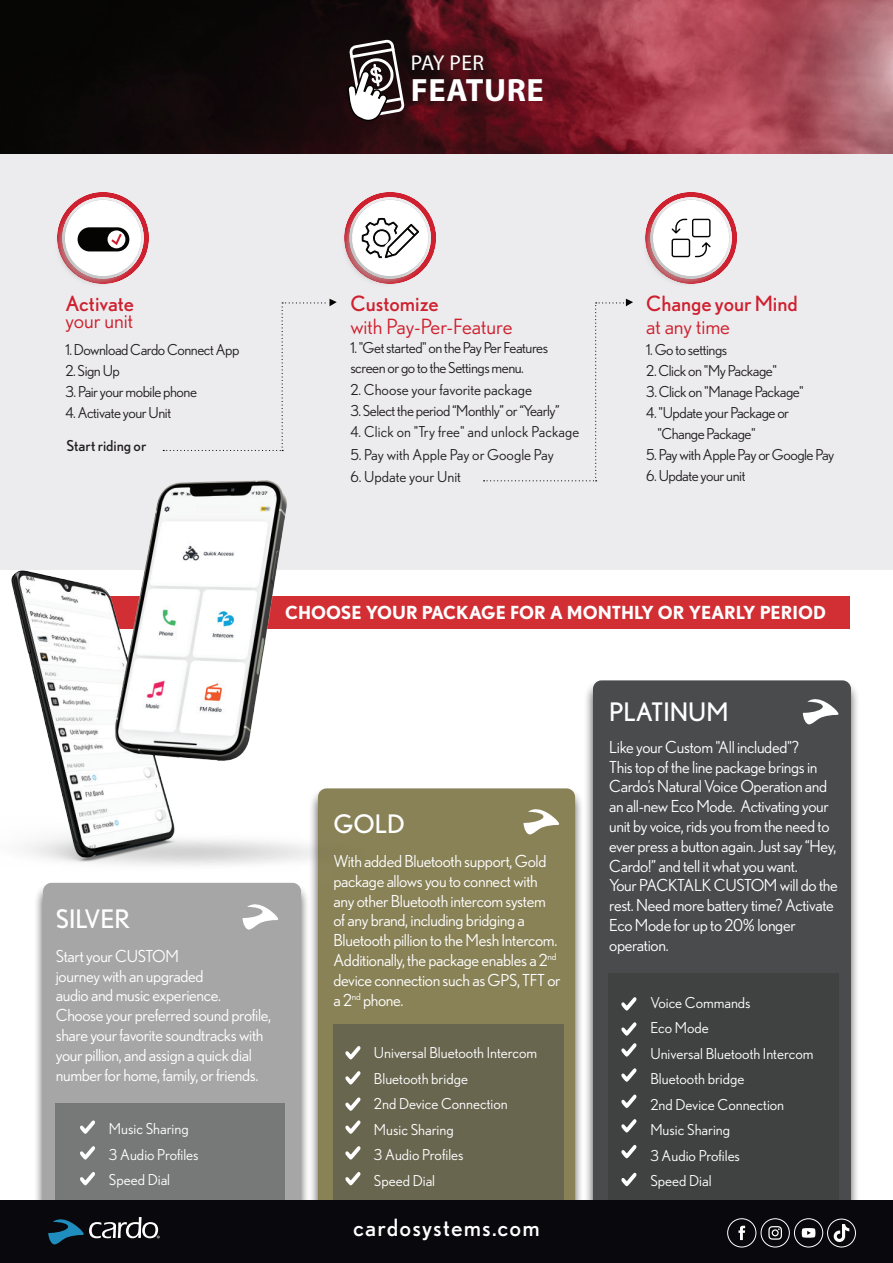
<style>
.page{position:relative;width:893px;height:1263px;background:#fff}
.page>*{position:absolute;margin:0;border:0;box-sizing:border-box;transform-origin:0 0}
.t1{font:700 32.4px "Myriad Pro";letter-spacing:.02em;color:#fff}
.t2{font:25.5px "Nobel";color:#fff}
.t3{font:23.7px "Nobel";letter-spacing:.05em;color:#fff}
.t4{font:21.6px "Myriad Pro";letter-spacing:-.02em;color:#fff}
.t5{font:21px "Nobel";color:#cf202f}
.t6{font:21px "Nobel";color:#cf202f}
.t7{font:700 18px "Nobel";color:#fff}
.t8{font:16.5px/19.8px "Nobel";letter-spacing:-.02em;color:#fff}
.t9{font:15px/19.5px "Nobel";letter-spacing:-.03em;color:#231f20}
.t10{font:15px/25.5px "Nobel";color:#fff}
.t11{font:15px "Nobel";color:#231f20}
.t12{font:15px "Nobel";letter-spacing:.01em;color:#231f20}
.t13{font:15px "Nobel";color:#231f20}
</style>
<div class="page">
<div style="left:0;top:136px;width:893px;height:434px;background:#ececee"></div>
<div style="left:43px;top:596px;width:807px;height:33px;background:#d22f34"></div>
<img style="left:0;top:0;width:893px;height:153px">
<div style="left:34px;top:882px;width:276px;height:381px;background:#231f20;opacity:.75"></div>
<div style="left:43px;top:884px;width:258px;height:316px;background:#a6a6a6"></div>
<div style="left:584px;top:680px;width:276px;height:583px;background:#231f20;opacity:.75"></div>
<div style="left:593px;top:680px;width:258px;height:520px;background:#4a4b4c"></div>
<div style="left:608px;top:974px;width:230px;height:226px;background:#404141"></div>
<div style="left:309px;top:788px;width:275px;height:475px;background:#231f20;opacity:.75"></div>
<div style="left:318px;top:788px;width:257px;height:412px;background:#898257"></div>
<div style="left:333px;top:1025px;width:230px;height:175px;background:#696650"></div>
<svg style="left:345px;top:1120px;width:16px;height:14px"></svg>
<svg style="left:345px;top:1071px;width:16px;height:14px"></svg>
<svg style="left:345px;top:1097px;width:16px;height:14px"></svg>
<svg style="left:345px;top:1046px;width:16px;height:13px"></svg>
<svg style="left:621px;top:1068px;width:16px;height:14px"></svg>
<svg style="left:621px;top:1094px;width:16px;height:14px"></svg>
<svg style="left:621px;top:1043px;width:16px;height:14px"></svg>
<svg style="left:345px;top:1146px;width:16px;height:14px"></svg>
<svg style="left:345px;top:1172px;width:16px;height:13px"></svg>
<svg style="left:621px;top:1022px;width:16px;height:14px"></svg>
<svg style="left:621px;top:997px;width:16px;height:14px"></svg>
<svg style="left:621px;top:1119px;width:16px;height:14px"></svg>
<svg style="left:621px;top:1145px;width:16px;height:13px"></svg>
<svg style="left:621px;top:1172px;width:16px;height:14px"></svg>
<svg style="left:346px;top:39px;width:59px;height:83px"></svg>
<img style="left:11px;top:450px;width:354px;height:434px">
<svg style="left:243px;top:900px;width:38px;height:29px"></svg>
<svg style="left:523px;top:804px;width:39px;height:30px"></svg>
<svg style="left:803px;top:694px;width:38px;height:30px"></svg>
<div style="left:0;top:1200px;width:893px;height:63px;background:#08080d"></div>
<div style="left:727px;top:1218px;width:29px;height:29px;border:1px solid #fff;border-radius:50%"></div>
<svg style="left:738px;top:1226px;width:7px;height:14px"></svg>
<svg style="left:768px;top:1226px;width:14px;height:14px"></svg>
<div style="left:761px;top:1218px;width:29px;height:29px;border:1px solid #fff;border-radius:50%"></div>
<svg style="left:802px;top:1228px;width:13px;height:10px"></svg>
<div style="left:794px;top:1218px;width:29px;height:29px;border:1px solid #fff;border-radius:50%"></div>
<div style="left:827px;top:1219px;width:29px;height:28px;border:1px solid #fff;border-radius:14px"></div>
<svg style="left:834px;top:1224px;width:15px;height:18px"></svg>
<svg style="left:645px;top:192px;width:92px;height:92px"></svg>
<svg style="left:57px;top:192px;width:92px;height:92px"></svg>
<svg style="left:344px;top:192px;width:92px;height:92px"></svg>
<svg style="left:163px;top:299px;width:174px;height:152px"></svg>
<svg style="left:484px;top:299px;width:149px;height:182px"></svg>
<svg style="left:48px;top:1103px;width:237px;height:142px"></svg>
<h3 class="t4" style="left:411px;top:50px;width:75px">PAY PER</h3>
<h1 class="t1" style="left:411px;top:68px;width:135px">FEATURE</h1>
<p class="t6" style="left:65px;top:291px;width:70px">Activate</p>
<p class="t5" style="left:65px;top:308px;width:69px">your unit</p>
<p class="t9" style="left:65px;top:339px;width:176px">1. Download Cardo Connect App</p>
<p class="t9" style="left:65px;top:360px;width:56px">2. Sign Up</p>
<p class="t9" style="left:65px;top:381px;width:133px">3. Pair your mobile phone</p>
<p class="t9" style="left:65px;top:402px;width:107px">4. Activate your Unit</p>
<p class="t13" style="left:66px;top:437px;width:81px">Start riding or</p>
<p class="t6" style="left:350px;top:291px;width:90px">Customize</p>
<p class="t5" style="left:350px;top:314px;width:164px">with Pay-Per-Feature</p>
<p class="t9" style="left:350px;top:338px;width:199px">1. "Get started" on the Pay Per Features screen or go to the Settings menu.</p>
<p class="t11" style="left:350px;top:381px;width:183px">2. Choose your favorite package</p>
<p class="t9" style="left:350px;top:401px;width:211px">3. Select the period “Monthly” or “Yearly”</p>
<p class="t12" style="left:350px;top:423px;width:230px">4. Click on "Try free" and unlock Package</p>
<p class="t11" style="left:350px;top:446px;width:205px">5. Pay with Apple Pay or Google Pay</p>
<p class="t11" style="left:350px;top:468px;width:112px">6. Update your Unit</p>
<p class="t6" style="left:646px;top:291px;width:153px">Change your Mind</p>
<p class="t5" style="left:646px;top:314px;width:85px">at any time</p>
<p class="t9" style="left:646px;top:339px;width:83px">1. Go to settings</p>
<p class="t9" style="left:646px;top:360px;width:132px">2. Click on "My Package"</p>
<p class="t9" style="left:646px;top:381px;width:159px">3. Click on "Manage Package"</p>
<p class="t9" style="left:657px;top:401px;width:133px;line-height:21px;text-indent:-11px">4. "Update your Package or "Change Package"</p>
<p class="t9" style="left:646px;top:444px;width:190px">5. Pay with Apple Pay or Google Pay</p>
<p class="t9" style="left:646px;top:465px;width:101px">6. Update your unit</p>
<p class="t7" style="left:285px;top:601px;width:542px">CHOOSE YOUR PACKAGE FOR A MONTHLY OR YEARLY PERIOD</p>
<h2 class="t2" style="left:56px;top:904px;width:76px">SILVER</h2>
<p class="t8" style="left:56px;top:946px;width:217px">Start your CUSTOM<br>journey with an upgraded<br>audio and music experience.<br>Choose your preferred sound profile, share your favorite soundtracks with your pillion, and assign a quick dial number for home, family, or friends.</p>
<p class="t10" style="left:109px;top:1116px;width:91px">Music Sharing<br>3 Audio Profiles<br>Speed Dial</p>
<h2 class="t2" style="left:333px;top:809px;width:73px">GOLD</h2>
<p class="t8" style="left:333px;top:851px;width:229px">With added Bluetooth support, Gold package allows you to connect with any other Bluetooth intercom system of any brand, including bridging a Bluetooth pillion to the Mesh Intercom.<br>Additionally, the package enables a 2<sup>nd </sup>device connection such as GPS, TFT or a 2<sup>nd</sup> phone.</p>
<p class="t10" style="left:374px;top:1040px;width:165px">Universal Bluetooth Intercom<br>Bluetooth bridge<br>2nd Device Connection<br>Music Sharing<br>3 Audio Profiles<br>Speed Dial</p>
<h3 class="t3" style="left:353px;top:1214px;width:188px">cardosystems.com</h3>
<h2 class="t2" style="left:609px;top:697px;width:121px">PLATINUM</h2>
<p class="t8" style="left:609px;top:737px;width:230px">Like your Custom "All included"?<br>This top of the line package brings in Cardo’s Natural Voice Operation and an all-new Eco Mode. Activating your unit by voice, rids you from the need to ever press a button again. Just say “Hey, Cardo!” and tell it what you want.<br>Your PACKTALK CUSTOM will do the rest. Need more battery time? Activate Eco Mode for up to 20% longer operation.</p>
<p class="t10" style="left:650px;top:989px;width:165px">Voice Commands<br>Eco Mode<br>Universal Bluetooth Intercom<br>Bluetooth bridge<br>2nd Device Connection<br>Music Sharing<br>3 Audio Profiles<br>Speed Dial</p>
</div>
